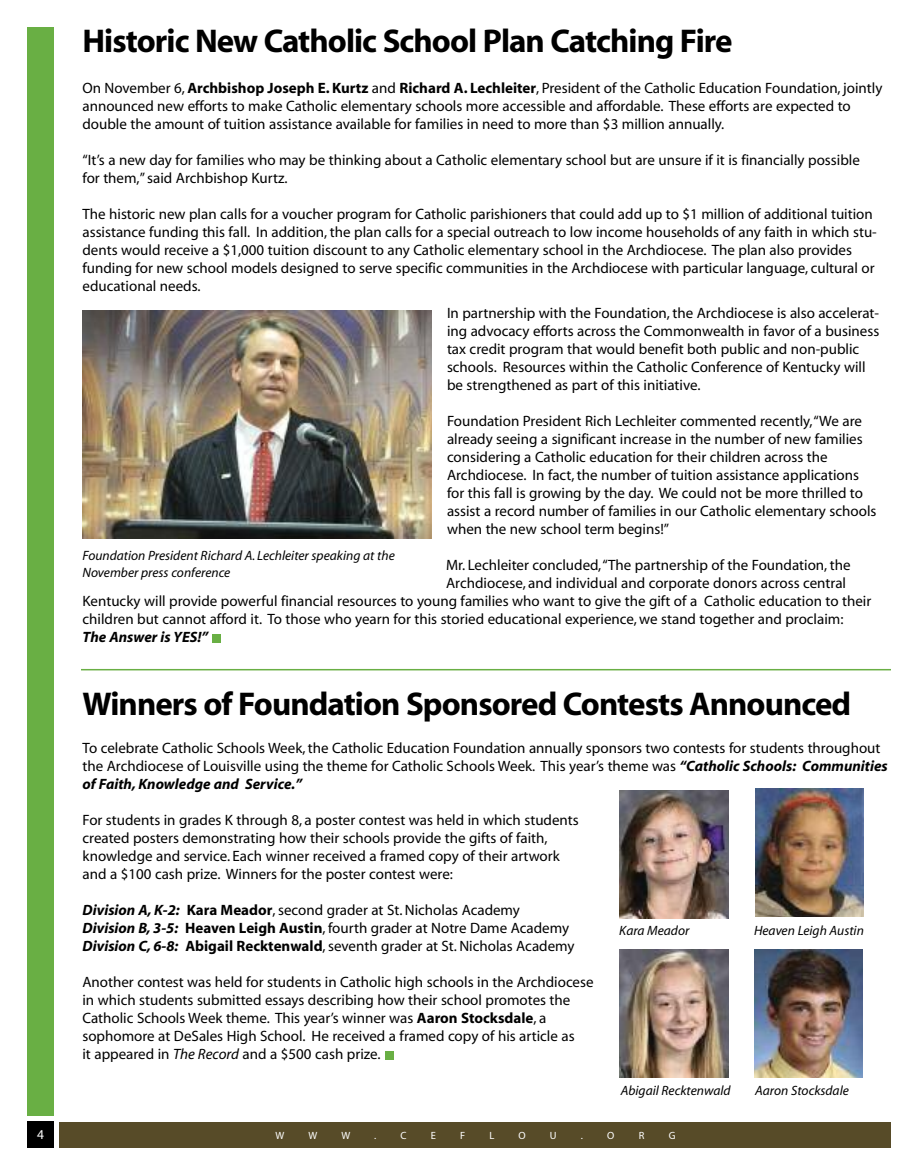
<style>
.page{position:relative;width:918px;height:1175px;background:#fff}
.page>*{position:absolute;margin:0;border:0;box-sizing:border-box;transform-origin:0 0}
.t1{font:700 33px "Myriad";letter-spacing:-.03em;color:#000}
.t2{font:15px/18px "Myriad";color:#000}
.t3{font:italic 700 15px "Myriad";color:#000}
.t4{font:italic 13.5px/16.2px "Myriad";color:#000}
.t5{font:13.5px "Myriad";color:#fff}
.t6{font:10.5px "Myriad";color:#fff}
.s1{font-weight:700}
.s2{font-weight:700;font-style:italic}
.s3{font-style:italic}
</style>
<div class="page">
<div style="left:27px;top:27px;width:27px;height:1088px;background:#69af44"></div>
<div style="left:60px;top:1122px;width:831px;height:26px;background:#574b28"></div>
<div style="left:27px;top:1121px;width:27px;height:27px;background:#000"></div>
<img style="left:82px;top:310px;width:350px;height:228px">
<hr style="left:81px;top:669px;width:810px;height:1px;background:#69af44">
<div style="left:212px;top:634px;width:9px;height:8px;background:#69af44"></div>
<div style="left:385px;top:1050px;width:9px;height:9px;background:#69af44"></div>
<img style="left:755px;top:788px;width:108px;height:128px">
<img style="left:619px;top:790px;width:109px;height:128px">
<img style="left:619px;top:949px;width:109px;height:128px">
<img style="left:754px;top:950px;width:108px;height:127px">
<h1 class="t1" style="left:82px;top:28px;width:652px">Historic New Catholic School Plan Catching Fire</h1>
<p class="t2" style="left:82px;top:80px;width:801px">On November 6, <span class="s1">Archbishop Joseph E. Kurtz</span> and <span class="s1">Richard A. Lechleiter</span>, President of the Catholic Education Foundation, jointly announced new efforts to make Catholic elementary schools more accessible and affordable. These efforts are expected to double the amount of tuition assistance available for families in need to more than $3 million annually.</p>
<p class="t2" style="left:83px;top:152px;width:779px">“It’s a new day for families who may be thinking about a Catholic elementary school but are unsure if it is financially possible for them,”said Archbishop Kurtz.</p>
<p class="t2" style="left:83px;top:206px;width:796px">The historic new plan calls for a voucher program for Catholic parishioners that could add up to $1 million of additional tuition assistance funding this fall. In addition, the plan calls for a special outreach to low income households of any faith in which stu&shy;dents would receive a $1,000 tuition discount to any Catholic elementary school in the Archdiocese. The plan also provides funding for new school models designed to serve specific communities in the Archdiocese with particular language, cultural or educational needs.</p>
<p class="t2" style="left:447px;top:305px;width:434px">In partnership with the Foundation, the Archdiocese is also accelerat&shy;ing advocacy efforts across the Commonwealth in favor of a business tax credit program that would benefit both public and non-public schools. Resources within the Catholic Conference of Kentucky will be strengthened as part of this initiative.</p>
<p class="t2" style="left:447px;top:413px;width:431px">Foundation President Rich Lechleiter commented recently,“We are already seeing a significant increase in the number of new families considering a Catholic education for their children across the Archdiocese. In fact, the number of tuition assistance applications for this fall is growing by the day. We could not be more thrilled to assist a record number of families in our Catholic elementary schools when the new school term begins!”</p>
<p class="t2" style="left:446px;top:557px;width:406px">Mr. Lechleiter concluded,“The partnership of the Foundation, the</p>
<p class="t2" style="left:446px;top:575px;width:401px">Archdiocese, and individual and corporate donors across central</p>
<p class="t2" style="left:83px;top:593px;width:790px">Kentucky will provide powerful financial resources to young families who want to give the gift of a Catholic education to their</p>
<p class="t2" style="left:83px;top:611px;width:763px">children but cannot afford it. To those who yearn for this storied educational experience, we stand together and proclaim:</p>
<p class="t3" style="left:83px;top:631px;width:127px">The Answer is YES!”</p>
<p class="t4" style="left:82px;top:549px;width:314px">Foundation President Richard A. Lechleiter speaking at the<br>November press conference</p>
<h1 class="t1" style="left:82px;top:691px;width:770px">Winners of Foundation Sponsored Contests Announced</h1>
<p class="t2" style="left:83px;top:740px;width:807px">To celebrate Catholic Schools Week, the Catholic Education Foundation annually sponsors two contests for students throughout the Archdiocese of Louisville using the theme for Catholic Schools Week. This year’s theme was <span class="s2">“Catholic Schools: Communities of Faith, Knowledge and Service.”</span></p>
<p class="t2" style="left:82px;top:812px;width:498px">For students in grades K through 8, a poster contest was held in which students created posters demonstrating how their schools provide the gifts of faith, knowledge and service. Each winner received a framed copy of their artwork and a $100 cash prize. Winners for the poster contest were:</p>
<p class="t2" style="left:82px;top:902px;width:494px"><span class="s2">Division A, K-2:</span> <span class="s1">Kara Meador</span>, second grader at St. Nicholas Academy<br><span class="s2">Division B, 3-5:</span> <span class="s1">Heaven Leigh Austin</span>, fourth grader at Notre Dame Academy<br><span class="s2">Division C, 6-8:</span> <span class="s1">Abigail Recktenwald</span>, seventh grader at St. Nicholas Academy</p>
<p class="t2" style="left:82px;top:974px;width:513px">Another contest was held for students in Catholic high schools in the Archdiocese in which students submitted essays describing how their school promotes the Catholic Schools Week theme. This year’s winner was <span class="s1">Aaron Stocksdale</span>, a sophomore at DeSales High School. He received a framed copy of his article as<br>it appeared in <span class="s3">The Record</span> and a $500 cash prize.</p>
<p class="t4" style="left:619px;top:924px;width:72px">Kara Meador</p>
<p class="t4" style="left:754px;top:924px;width:111px">Heaven Leigh Austin</p>
<p class="t4" style="left:621px;top:1083px;width:111px">Abigail Recktenwald</p>
<p class="t4" style="left:755px;top:1083px;width:95px">Aaron Stocksdale</p>
<p class="t5" style="left:37px;top:1129px;width:8px">4</p>
<p class="t6" style="left:275px;top:1131px;width:10px">W</p>
<p class="t6" style="left:308px;top:1131px;width:10px">W</p>
<p class="t6" style="left:342px;top:1131px;width:10px">W</p>
<p class="t6" style="left:374px;top:1131px;width:4px">.</p>
<p class="t6" style="left:401px;top:1131px;width:8px">C</p>
<p class="t6" style="left:431px;top:1131px;width:7px">E</p>
<p class="t6" style="left:460px;top:1131px;width:7px">F</p>
<p class="t6" style="left:490px;top:1131px;width:6px">L</p>
<p class="t6" style="left:518px;top:1131px;width:9px">O</p>
<p class="t6" style="left:550px;top:1131px;width:8px">U</p>
<p class="t6" style="left:581px;top:1131px;width:4px">.</p>
<p class="t6" style="left:607px;top:1131px;width:9px">O</p>
<p class="t6" style="left:639px;top:1131px;width:7px">R</p>
<p class="t6" style="left:669px;top:1131px;width:8px">G</p>
</div>
